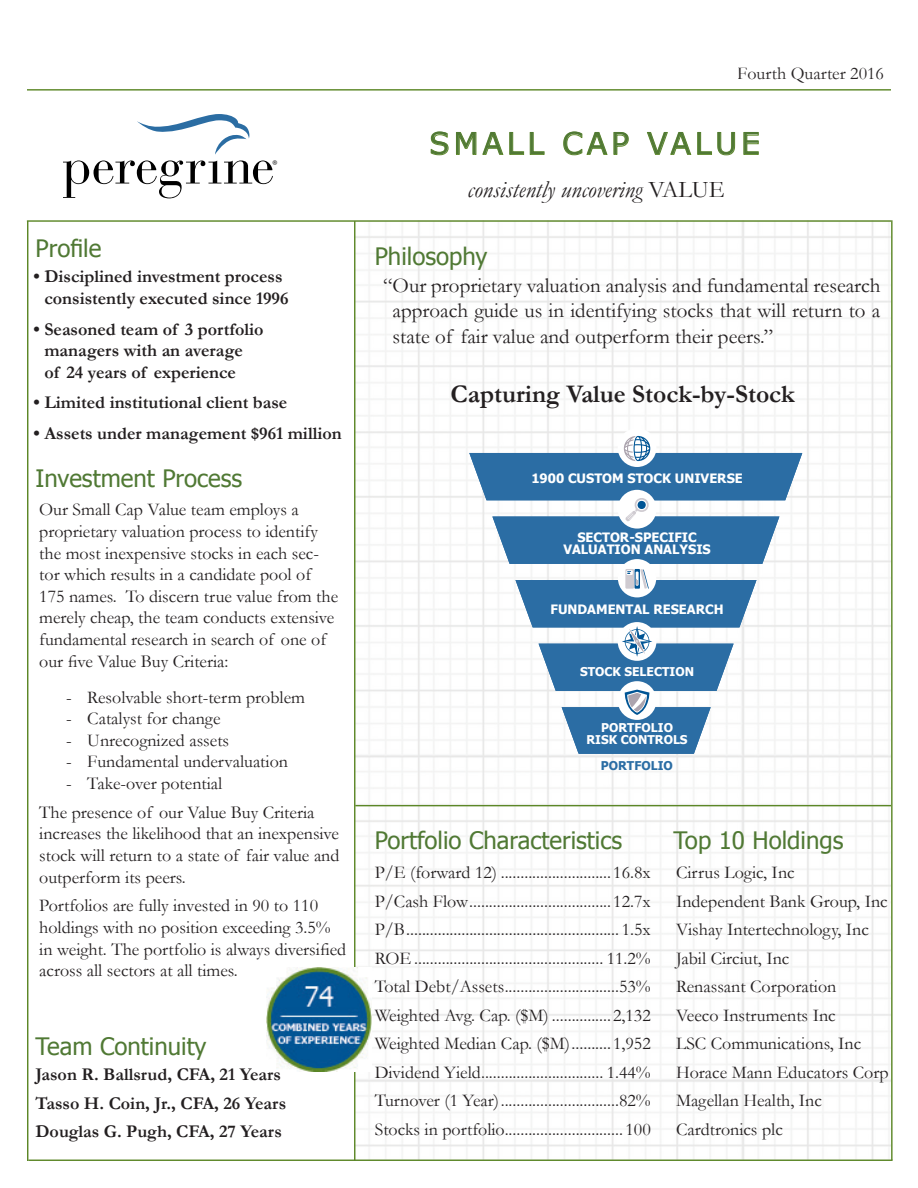
<style>
.page{position:relative;width:918px;height:1188px;background:#fff}
.page>*{position:absolute;margin:0;border:0;box-sizing:border-box;transform-origin:0 0}
.t1{font:30px "Verdana";letter-spacing:.125em;color:#507934}
.t2{font:700 25.5px "Garamond";color:#231f20}
.t3{font:24px "Tahoma";color:#507934}
.t4{font:italic 24px "Garamond";color:#231f20}
.t5{font:21px/25.5px "Garamond";color:#231f20;text-align:justify}
.t6{font:18px/21.6px "Garamond";color:#231f20}
.t7{font:700 18px/21.6px "Garamond";color:#231f20}
.t8{font:700 12.9px/12.6px "Tahoma";color:#fff;text-align:center}
.t9{font:700 12.15px/12.1px "Tahoma";color:#fff;text-align:center}
.t10{font:700 12.15px "Tahoma";color:#2b6da4}
.Image{font:9.75px "Myriad";color:#000}
.s1{font-style:normal}
</style>
<div class="page">
<img style="left:355px;top:222px;width:536px;height:938px">
<svg style="left:431px;top:132px;width:18px;height:23px"></svg>
<svg style="left:456px;top:132px;width:68px;height:23px"></svg>
<svg style="left:530px;top:132px;width:15px;height:23px"></svg>
<svg style="left:563px;top:132px;width:66px;height:23px"></svg>
<svg style="left:647px;top:132px;width:88px;height:23px"></svg>
<svg style="left:743px;top:132px;width:16px;height:23px"></svg>
<svg style="left:63px;top:114px;width:210px;height:84px"></svg>
<hr style="left:355px;top:805px;width:536px;height:1px;background:#5c8727">
<hr style="left:354px;top:221px;width:1px;height:940px;background:#5c8727">
<svg style="left:469px;top:453px;width:333px;height:300px;fill:#2b6da4"></svg>
<div style="left:618px;top:428px;width:38px;height:39px;background:#fff;border-radius:50%"></div>
<div style="left:618px;top:490px;width:38px;height:39px;background:#fff;border-radius:50%"></div>
<div style="left:618px;top:559px;width:38px;height:38px;background:#fff;border-radius:50%"></div>
<div style="left:618px;top:622px;width:38px;height:39px;background:#fff;border-radius:50%"></div>
<div style="left:618px;top:681px;width:38px;height:39px;background:#fff;border-radius:50%"></div>
<svg style="left:625px;top:498px;width:24px;height:24px"></svg>
<svg style="left:625px;top:569px;width:24px;height:20px"></svg>
<svg style="left:622px;top:626px;width:30px;height:31px"></svg>
<svg style="left:624px;top:690px;width:26px;height:25px"></svg>
<svg style="left:624px;top:436px;width:26px;height:25px"></svg>
<hr style="left:27px;top:220px;width:864px;height:2px;background:#5c8727">
<hr style="left:27px;top:89px;width:864px;height:2px;background:#5c8727">
<hr style="left:891px;top:220px;width:2px;height:940px;background:#5c8727">
<hr style="left:27px;top:221px;width:1px;height:940px;background:#5c8727">
<hr style="left:28px;top:1160px;width:865px;height:1px;background:#5c8727">
<img style="left:266px;top:967px;width:106px;height:104px">
<p class="t3" style="left:36px;top:232px;width:67px">Profile</p>
<p class="Image" style="left:273px;top:159px;width:6px">®</p>
<p class="t7" style="left:44px;top:266px;width:246px;text-indent:-11px">• Disciplined investment process consistently executed since 1996</p>
<p class="t7" style="left:44px;top:318px;width:221px;text-indent:-11px">• Seasoned team of 3 portfolio managers with an average<br>of 24 years of experience</p>
<p class="t7" style="left:34px;top:392px;width:255px">• Limited institutional client base</p>
<p class="t7" style="left:34px;top:422px;width:310px">• Assets under management $961 million</p>
<p class="t3" style="left:36px;top:463px;width:208px">Investment Process</p>
<p class="t6" style="left:39px;top:498px;width:300px">Our Small Cap Value team employs a proprietary valuation process to identify the most inexpensive stocks in each sec&shy;tor which results in a candidate pool of 175 names. To discern true value from the merely cheap, the team conducts extensive fundamental research in search of one of our five Value Buy Criteria:</p>
<p class="t6" style="left:66px;top:686px;width:240px">- Resolvable short-term problem</p>
<p class="t6" style="left:66px;top:707px;width:156px">- Catalyst for change</p>
<p class="t6" style="left:66px;top:729px;width:164px">- Unrecognized assets</p>
<p class="t6" style="left:66px;top:750px;width:223px">- Fundamental undervaluation</p>
<p class="t6" style="left:66px;top:772px;width:158px">- Take-over potential</p>
<p class="t6" style="left:39px;top:801px;width:302px">The presence of our Value Buy Criteria increases the likelihood that an inexpensive stock will return to a state of fair value and outperform its peers.</p>
<p class="t6" style="left:39px;top:894px;width:308px">Portfolios are fully invested in 90 to 110 holdings with no position exceeding 3.5% in weight. The portfolio is always diversified across all sectors at all times.</p>
<p class="t3" style="left:36px;top:1030px;width:172px">Team Continuity</p>
<p class="t7" style="left:36px;top:1064px;width:247px">Jason R. Ballsrud, CFA, 21 Years</p>
<p class="t7" style="left:36px;top:1092px;width:252px">Tasso H. Coin, Jr., CFA, 26 Years</p>
<p class="t7" style="left:36px;top:1121px;width:248px">Douglas G. Pugh, CFA, 27 Years</p>
<p class="t6" style="left:738px;top:62px;width:148px">Fourth Quarter 2016</p>
<p class="t1" style="left:429px;top:123px;width:332px">SMALL CAP VALUE</p>
<p class="t4" style="left:468px;top:173px;width:259px">consistently uncovering <span class="s1">VALUE</span></p>
<p class="t3" style="left:375px;top:240px;width:114px">Philosophy</p>
<p class="t5" style="left:393px;top:272px;width:489px;text-indent:-9px">“Our proprietary valuation analysis and fundamental research approach guide us in identifying stocks that will return to a state of fair value and outperform their peers.”</p>
<p class="t2" style="left:451px;top:376px;width:346px">Capturing Value Stock-by-Stock</p>
<p class="t8" style="left:531px;top:472px;width:213px">1900 CUSTOM STOCK UNIVERSE</p>
<p class="t8" style="left:563px;top:530px;width:149px">SECTOR-SPECIFIC<br>VALUATION ANALYSIS</p>
<p class="t8" style="left:551px;top:602px;width:175px">FUNDAMENTAL RESEARCH</p>
<p class="t9" style="left:580px;top:665px;width:115px">STOCK SELECTION</p>
<p class="t9" style="left:587px;top:721px;width:103px">PORTFOLIO<br>RISK CONTROLS</p>
<p class="t10" style="left:601px;top:757px;width:73px">PORTFOLIO</p>
<p class="t3" style="left:375px;top:824px;width:249px">Portfolio Characteristics</p>
<p class="t6" style="left:375px;top:862px;width:278px">P/E (forward 12) ............................ 16.8x</p>
<p class="t6" style="left:375px;top:890px;width:278px">P/Cash Flow....................................12.7x</p>
<p class="t6" style="left:375px;top:919px;width:278px">P/B...................................................... 1.5x</p>
<p class="t6" style="left:375px;top:947px;width:278px">ROE................................................ 11.2%</p>
<p class="t6" style="left:375px;top:976px;width:278px">Total Debt/Assets.............................53%</p>
<p class="t6" style="left:375px;top:1004px;width:278px">Weighted Avg. Cap. ($M) ...............2,132</p>
<p class="t6" style="left:375px;top:1033px;width:278px">Weighted Median Cap. ($M)..........1,952</p>
<p class="t6" style="left:375px;top:1061px;width:278px">Dividend Yield............................... 1.44%</p>
<p class="t6" style="left:375px;top:1090px;width:278px">Turnover (1 Year)..............................82%</p>
<p class="t6" style="left:375px;top:1118px;width:278px">Stocks in portfolio.............................. 100</p>
<p class="t3" style="left:673px;top:824px;width:171px">Top 10 Holdings</p>
<p class="t6" style="left:676px;top:862px;width:120px">Cirrus Logic, Inc</p>
<p class="t6" style="left:676px;top:890px;width:213px">Independent Bank Group, Inc</p>
<p class="t6" style="left:676px;top:919px;width:194px">Vishay Intertechnology, Inc</p>
<p class="t6" style="left:676px;top:947px;width:115px">Jabil Circiut, Inc</p>
<p class="t6" style="left:676px;top:976px;width:162px">Renassant Corporation</p>
<p class="t6" style="left:676px;top:1004px;width:161px">Veeco Instruments Inc</p>
<p class="t6" style="left:676px;top:1033px;width:187px">LSC Communications, Inc</p>
<p class="t6" style="left:676px;top:1058px;width:214px;line-height:28.5px">Horace Mann Educators Corp<br>Magellan Health, Inc</p>
<p class="t6" style="left:676px;top:1118px;width:108px">Cardtronics plc</p>
</div>
